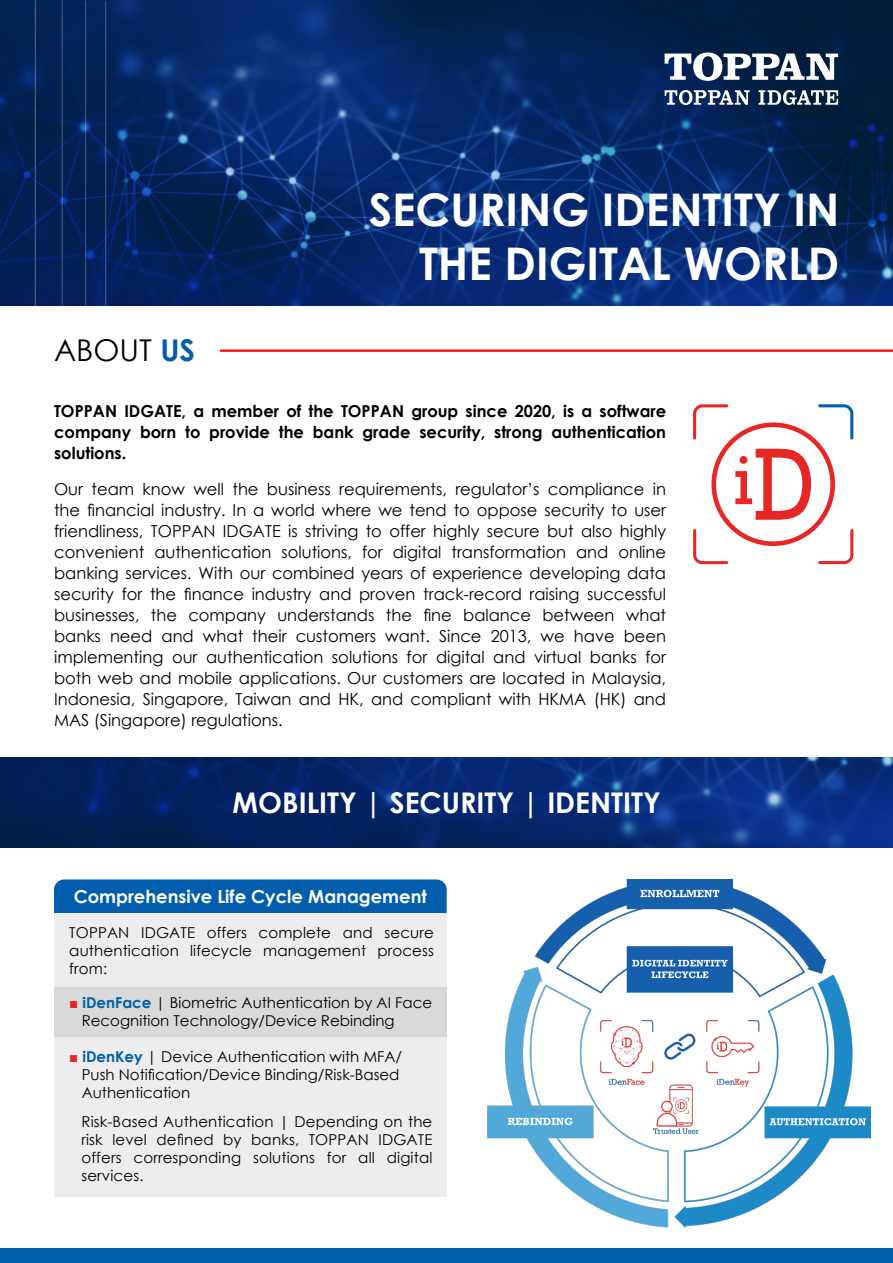
<style>
.page{position:relative;width:893px;height:1263px;background:#fff}
.page>*{position:absolute;margin:0;border:0;box-sizing:border-box;transform-origin:0 0}
.t1{font:700 45px/54px "Century Gothic";color:#fff;text-align:right}
.t2{font:30px "Century Gothic";color:#000}
.t3{font:700 28.5px "Century Gothic";color:#fff}
.t4{font:700 18px "Century Gothic";color:#fff}
.t5{font:16.5px/21px "Century Gothic";color:#000;text-align:justify}
.t6{font:700 16.5px/21px "Century Gothic";color:#000;text-align:justify}
.t7{font:15px/18px "Century Gothic";color:#000;text-align:justify}
.s1{font-weight:700;color:#005ead}
.s2{color:#e72726}
</style>
<div class="page">
<svg style="left:0;top:0;width:893px;height:306px;background:#062863"></svg>
<hr style="left:35px;top:0;width:1px;height:306px;background:#fff">
<hr style="left:62px;top:0;width:1px;height:306px;background:#fff">
<hr style="left:85px;top:1px;width:1px;height:305px;background:#fff">
<hr style="left:105px;top:1px;width:1px;height:305px;background:#fff">
<hr style="left:221px;top:350px;width:672px;height:2px;background:#f00">
<img style="left:487px;top:879px;width:383px;height:348px">
<div style="left:57px;top:882px;width:387px;height:31px;background:#005ead"></div>
<div style="left:54px;top:879px;width:393px;height:45px;border:2px solid #fff;border-radius:9px"></div>
<div style="left:54px;top:913px;width:393px;height:284px;background:#ededed"></div>
<div style="left:0;top:1248px;width:893px;height:15px;background:#005ead"></div>
<svg style="left:693px;top:404px;width:37px;height:37px"></svg>
<svg style="left:818px;top:404px;width:36px;height:36px"></svg>
<svg style="left:693px;top:527px;width:161px;height:38px"></svg>
<div style="left:711px;top:422px;width:124px;height:124px;border:5px solid #e72726;border-radius:50%"></div>
<svg style="left:735px;top:449px;width:76px;height:71px"></svg>
<svg style="left:0;top:758px;width:893px;height:90px;background:#06286e"></svg>
<svg style="left:665px;top:53px;width:173px;height:28px"></svg>
<svg style="left:665px;top:90px;width:84px;height:15px"></svg>
<svg style="left:759px;top:90px;width:79px;height:15px"></svg>
<div style="left:54px;top:987px;width:393px;height:50px;background:#d9d9d9"></div>
<h2 class="t2" style="left:54px;top:329px;width:143px">ABOUT <span class="s1">US</span></h2>
<h1 class="t1" style="left:369px;top:181px;width:472px">SECURING IDENTITY IN<br>THE DIGITAL WORLD</h1>
<p class="t6" style="left:54px;top:399px;width:614px">TOPPAN IDGATE, a member of the TOPPAN group since 2020, is a software company born to provide the bank grade security, strong authentication solutions.</p>
<p class="t5" style="left:54px;top:478px;width:613px">Our team know well the business requirements, regulator’s compliance in the financial industry. In a world where we tend to oppose security to user friendliness, TOPPAN IDGATE is striving to offer highly secure but also highly convenient authentication solutions, for digital transformation and online banking services. With our combined years of experience developing data security for the finance industry and proven track-record raising successful businesses, the company understands the fine balance between what banks need and what their customers want. Since 2013, we have been implementing our authentication solutions for digital and virtual banks for both web and mobile applications. Our customers are located in Malaysia, Indonesia, Singapore, Taiwan and HK, and compliant with HKMA (HK) and MAS (Singapore) regulations.</p>
<h3 class="t3" style="left:233px;top:781px;width:430px">MOBILITY | SECURITY | IDENTITY</h3>
<p class="t4" style="left:74px;top:883px;width:355px">Comprehensive Life Cycle Management</p>
<p class="t7" style="left:69px;top:923px;width:366px">TOPPAN IDGATE offers complete and secure authentication lifecycle management process from:</p>
<p class="t7" style="left:82px;top:993px;width:352px;text-indent:-12px"><span class="s2">■</span> <span class="s1">iDenFace</span> | Biometric Authentication by AI Face<br>Recognition Technology/Device Rebinding</p>
<p class="t7" style="left:82px;top:1047px;width:322px;text-align:left;text-indent:-12px"><span class="s2">■</span> <span class="s1">iDenKey</span> | Device Authentication with MFA/<br>Push Notification/Device Binding/Risk-Based<br>Authentication</p>
<p class="t7" style="left:81px;top:1112px;width:352px">Risk-Based Authentication | Depending on the risk level defined by banks, TOPPAN IDGATE offers corresponding solutions for all digital services.</p>
</div>
